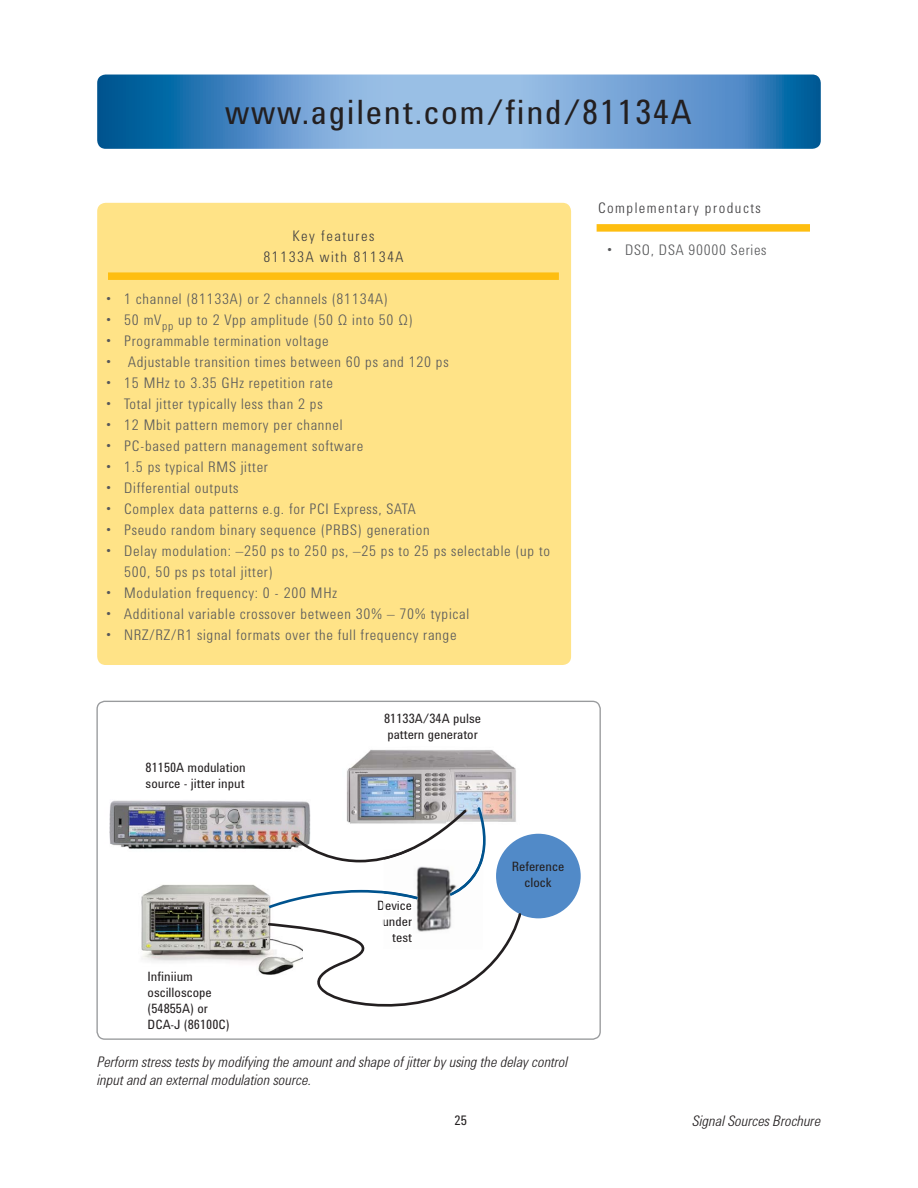
<style>
.page{position:relative;width:918px;height:1188px;background:#fff}
.page>*{position:absolute;margin:0;border:0;box-sizing:border-box;transform-origin:0 0}
.t1{font:34.5px "Agilent Condensed CFF";letter-spacing:.05em;color:#231f20}
.t2{font:300 15px/21px "Agilent Condensed CFF";letter-spacing:.05em;color:#58595b}
.t3{font:italic 300 15px/18px "Agilent Condensed CFF";color:#231f20}
.t4{font:300 15px/21px "Agilent Condensed CFF";letter-spacing:.1em;color:#403f41;text-align:center}
.t5{font:13.5px "Agilent Condensed CFF";color:#231f20}
.t6{font:13.2px/15.9px "Agilent Condensed CFF";color:#231f20}
</style>
<div class="page">
<svg style="left:97px;top:75px;width:724px;height:74px;background:#5f98cb"></svg>
<div style="left:97px;top:203px;width:474px;height:462px;background:#ffe387;border-radius:9px"></div>
<div style="left:108px;top:272px;width:451px;height:8px;background:#febe10"></div>
<div style="left:597px;top:224px;width:213px;height:8px;background:#febe10"></div>
<img style="left:109px;top:800px;width:201px;height:49px">
<img style="left:346px;top:749px;width:170px;height:58px">
<img style="left:141px;top:884px;width:126px;height:91px">
<div style="left:496px;top:834px;width:85px;height:84px;background:#518ac8;border-radius:50%"></div>
<svg style="left:267px;top:807px;width:256px;height:200px"></svg>
<img style="left:383px;top:850px;width:100px;height:100px">
<img style="left:449px;top:850px;width:34px;height:46px">
<img style="left:383px;top:901px;width:28px;height:10px">
<img style="left:383px;top:917px;width:29px;height:9px">
<img style="left:392px;top:934px;width:20px;height:8px">
<img style="left:384px;top:891px;width:34px;height:8px">
<img style="left:384px;top:850px;width:29px;height:10px">
<h1 class="t1" style="left:225px;top:99px;width:468px">www.agilent.com/find/81134A</h1>
<p class="t4" style="left:263px;top:227px;width:142px">Key features<br>81133A with 81134A</p>
<p class="t2" style="left:106px;top:290px;width:283px">• 1 channel (81133A) or 2 channels (81134A)</p>
<p class="t2" style="left:106px;top:311px;width:308px">• 50 mV<sub>pp</sub> up to 2 Vpp amplitude (50 Ω into 50 Ω)</p>
<p class="t2" style="left:106px;top:332px;width:224px">• Programmable termination voltage</p>
<p class="t2" style="left:106px;top:353px;width:344px">• Adjustable transition times between 60 ps and 120 ps</p>
<p class="t2" style="left:106px;top:374px;width:228px">• 15 MHz to 3.35 GHz repetition rate</p>
<p class="t2" style="left:106px;top:395px;width:218px">• Total jitter typically less than 2 ps</p>
<p class="t2" style="left:106px;top:416px;width:238px">• 12 Mbit pattern memory per channel</p>
<p class="t2" style="left:106px;top:437px;width:258px">• PC-based pattern management software</p>
<p class="t2" style="left:106px;top:458px;width:163px">• 1.5 ps typical RMS jitter</p>
<p class="t2" style="left:106px;top:479px;width:134px">• Differential outputs</p>
<p class="t2" style="left:106px;top:500px;width:311px">• Complex data patterns e.g. for PCI Express, SATA</p>
<p class="t2" style="left:106px;top:521px;width:325px">• Pseudo random binary sequence (PRBS) generation</p>
<p class="t2" style="left:124px;top:542px;width:427px;text-indent:-18px">• Delay modulation: –250 ps to 250 ps, –25 ps to 25 ps selectable (up to<br>500, 50 ps ps total jitter)</p>
<p class="t2" style="left:106px;top:584px;width:232px">• Modulation frequency: 0 - 200 MHz</p>
<p class="t2" style="left:106px;top:605px;width:364px">• Additional variable crossover between 30% – 70% typical</p>
<p class="t2" style="left:106px;top:626px;width:352px">• NRZ/RZ/R1 signal formats over the full frequency range</p>
<p class="t6" style="left:146px;top:761px;width:102px">81150A modulation source - jitter input</p>
<p class="t6" style="left:148px;top:970px;width:83px">Infiniium oscilloscope (54855A) or<br>DCA-J (86100C)</p>
<p class="t6" style="left:384px;top:712px;width:98px">81133A/34A pulse pattern generator</p>
<p class="t6" style="left:377px;top:899px;width:36px">Device</p>
<p class="t6" style="left:392px;top:931px;width:21px">test</p>
<p class="t6" style="left:382px;top:915px;width:31px">under</p>
<p class="t6" style="left:512px;top:860px;width:54px;text-align:center">Reference clock</p>
<p class="t3" style="left:97px;top:1055px;width:472px">Perform stress tests by modifying the amount and shape of jitter by using the delay control input and an external modulation source.</p>
<p class="t4" style="left:598px;top:199px;width:164px">Complementary products</p>
<p class="t2" style="left:607px;top:241px;width:161px">• DSO, DSA 90000 Series</p>
<p class="t5" style="left:454px;top:1115px;width:14px">25</p>
<p class="t3" style="left:693px;top:1114px;width:130px">Signal Sources Brochure</p>
</div>
